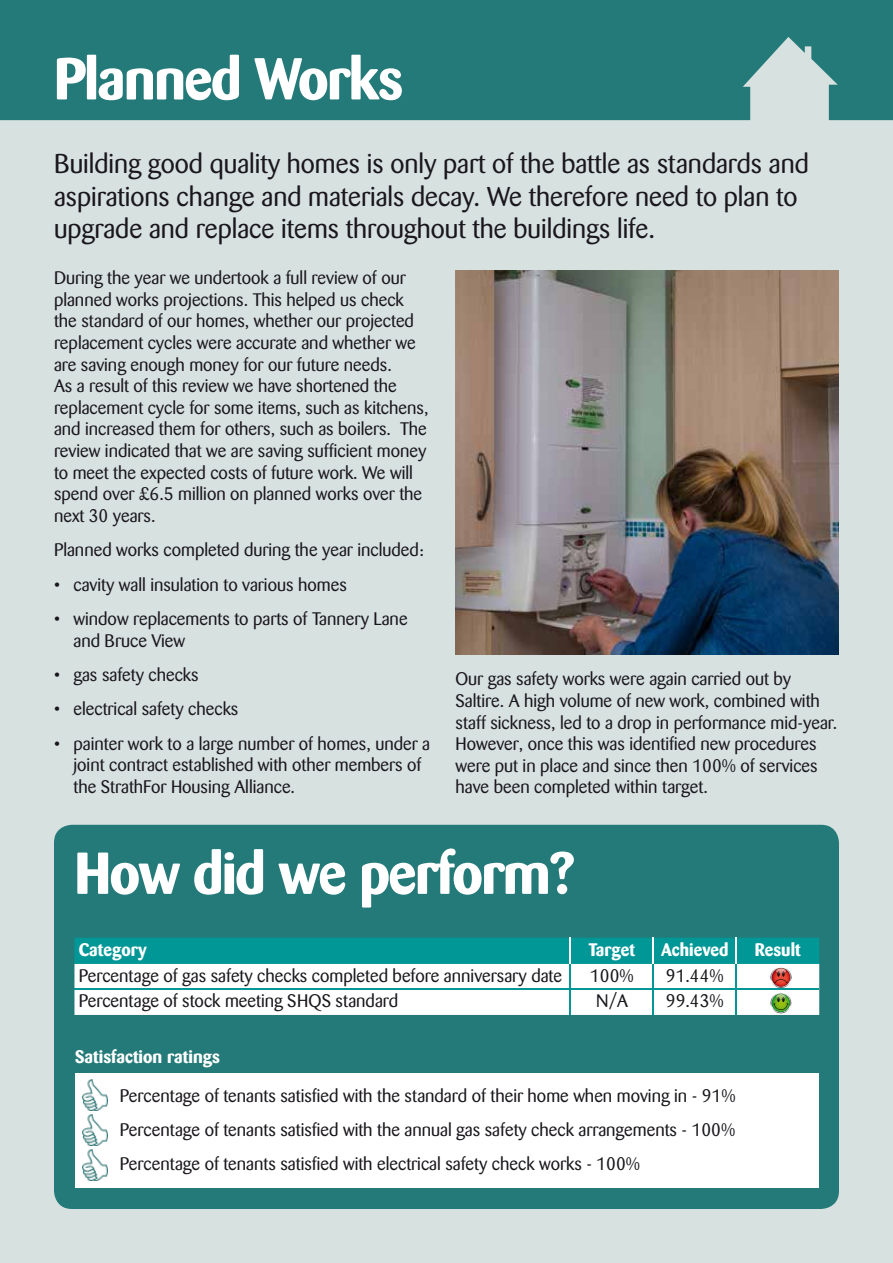
<style>
.page{position:relative;width:893px;height:1263px;background:#d7e1e0}
.page>*{position:absolute;margin:0;border:0;box-sizing:border-box;transform-origin:0 0}
.t1{font:700 58.5px "Barmeno";letter-spacing:-.025em;color:#fff}
.t2{font:27px/32.4px "Barmeno";color:#1a171c}
.t3{font:18px/21.6px "Barmeno";color:#1a171c}
.t4{font:700 18px "Barmeno";color:#fff}
</style>
<div class="page">
<div style="left:0;top:0;width:893px;height:120px;background:#247a79"></div>
<div style="left:54px;top:825px;width:785px;height:384px;background:#247a79;border-radius:18px"></div>
<img style="left:455px;top:271px;width:384px;height:384px">
<svg style="left:74px;top:938px;width:745px;height:77px;background:#a0d7d6"></svg>
<div style="left:75px;top:1073px;width:744px;height:114px;background:#fff"></div>
<img style="left:82px;top:1079px;width:25px;height:31px">
<img style="left:82px;top:1149px;width:25px;height:31px">
<img style="left:82px;top:1114px;width:25px;height:31px">
<h1 class="t1" style="left:54px;top:44px;width:351px">Planned Works</h1>
<h2 class="t2" style="left:54px;top:148px;width:756px">Building good quality homes is only part of the battle as standards and aspirations change and materials decay. We therefore need to plan to upgrade and replace items throughout the buildings life.</h2>
<p class="t3" style="left:54px;top:267px;width:376px">During the year we undertook a full review of our planned works projections. This helped us check the standard of our homes, whether our projected replacement cycles were accurate and whether we are saving enough money for our future needs.<br>As a result of this review we have shortened the replacement cycle for some items, such as kitchens, and increased them for others, such as boilers. The review indicated that we are saving sufficient money to meet the expected costs of future work. We will spend over £6.5 million on planned works over the next 30 years.</p>
<p class="t3" style="left:54px;top:539px;width:372px">Planned works completed during the year included:</p>
<p class="t3" style="left:54px;top:574px;width:294px">• cavity wall insulation to various homes</p>
<p class="t3" style="left:73px;top:608px;width:336px;text-indent:-19px">• window replacements to parts of Tannery Lane and Bruce View</p>
<p class="t3" style="left:54px;top:664px;width:146px">• gas safety checks</p>
<p class="t3" style="left:54px;top:698px;width:186px">• electrical safety checks</p>
<p class="t3" style="left:73px;top:733px;width:358px;text-indent:-19px">• painter work to a large number of homes, under a joint contract established with other members of the StrathFor Housing Alliance.</p>
<p class="t3" style="left:455px;top:668px;width:383px">Our gas safety works were again carried out by Saltire. A high volume of new work, combined with staff sickness, led to a drop in performance mid-year.<br>However, once this was identified new procedures were put in place and since then 100% of services have been completed within target.</p>
<h1 class="t1" style="left:74px;top:838px;width:502px">How did we perform?</h1>
<p class="t4" style="left:79px;top:939px;width:69px">Category</p>
<p class="t4" style="left:589px;top:939px;width:48px">Target</p>
<p class="t4" style="left:661px;top:939px;width:69px">Achieved</p>
<p class="t4" style="left:755px;top:939px;width:48px">Result</p>
<p class="t3" style="left:79px;top:965px;width:485px">Percentage of gas safety checks completed before anniversary date</p>
<p class="t3" style="left:590px;top:965px;width:45px">100%</p>
<p class="t3" style="left:666px;top:965px;width:59px">91.44%</p>
<p class="t3" style="left:79px;top:990px;width:321px">Percentage of stock meeting SHQS standard</p>
<p class="t3" style="left:596px;top:990px;width:33px">N/A</p>
<p class="t3" style="left:666px;top:990px;width:59px">99.43%</p>
<p class="t4" style="left:75px;top:1045px;width:146px">Satisfaction ratings</p>
<p class="t3" style="left:120px;top:1078px;width:617px;line-height:34.3px;text-align:justify">Percentage of tenants satisfied with the standard of their home when moving in - 91% Percentage of tenants satisfied with the annual gas safety check arrangements - 100% Percentage of tenants satisfied with electrical safety check works - 100%</p>
</div>
